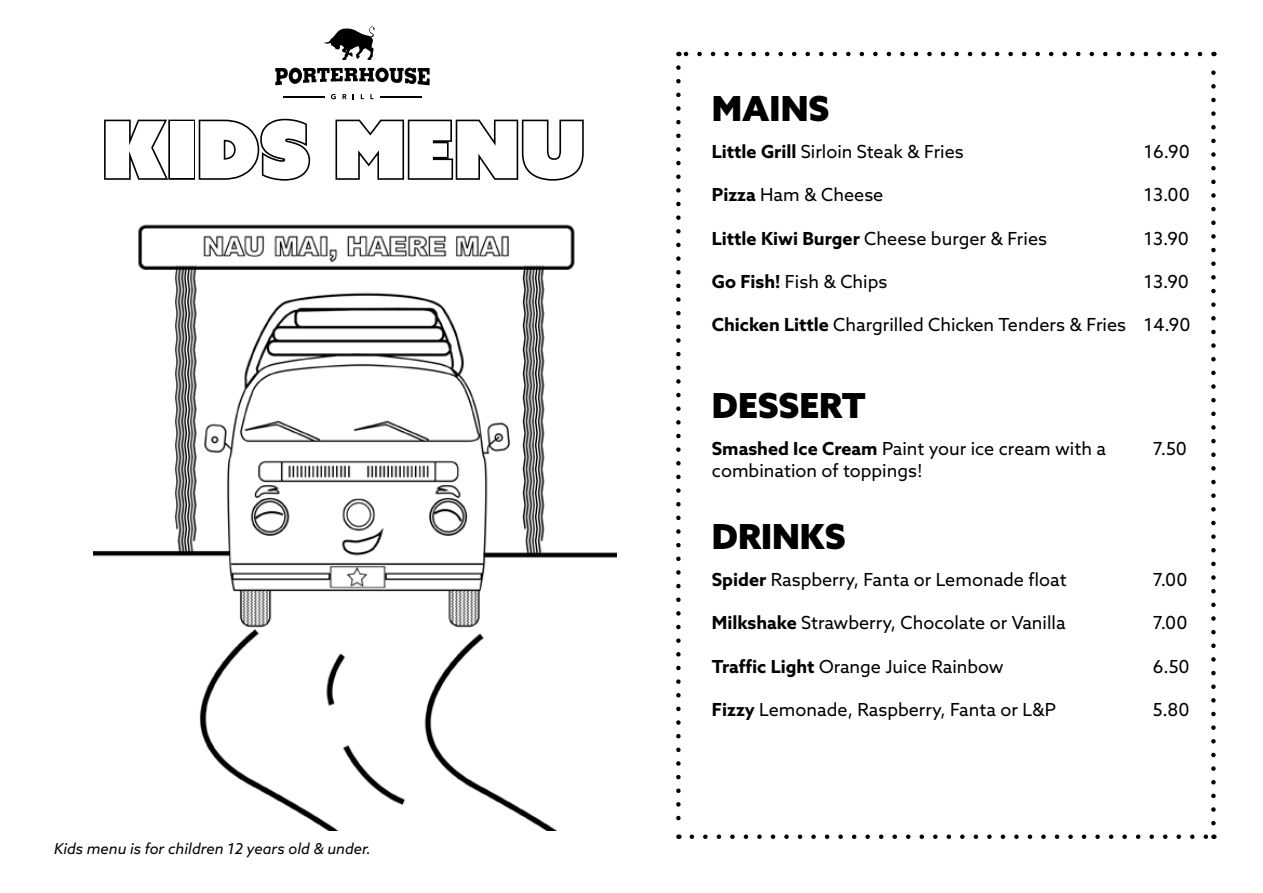
<style>
.page{position:relative;width:1263px;height:893px;background:#fff}
.page>*{position:absolute;margin:0;border:0;box-sizing:border-box;transform-origin:0 0}
.t1{font:78.6px "Azo Sans Uber W01";color:#fff}
.t2{font:900 34.5px "Azo Sans";color:#000}
.t3{font:18px "Azo Sans";color:#000}
.t4{font:italic 15px "Azo Sans";color:#000}
.s1{font-weight:700}
</style>
<div class="page">
<svg style="left:692px;top:834px;width:515px;height:5px"></svg>
<svg style="left:685px;top:52px;width:515px;height:4px"></svg>
<svg style="left:676px;top:67px;width:5px;height:772px"></svg>
<svg style="left:1211px;top:52px;width:5px;height:771px"></svg>
<img style="left:94px;top:224px;width:522px;height:606px">
<svg style="left:275px;top:68px;width:155px;height:17px"></svg>
<svg style="left:331px;top:94px;width:5px;height:5px"></svg>
<svg style="left:342px;top:94px;width:5px;height:5px"></svg>
<svg style="left:370px;top:94px;width:4px;height:5px"></svg>
<hr style="left:283px;top:96px;width:42px;height:1px;background:#000">
<hr style="left:380px;top:96px;width:42px;height:1px;background:#000">
<svg style="left:324px;top:26px;width:51px;height:34px"></svg>
<svg style="left:104px;top:119px;width:67px;height:61px"></svg>
<div style="left:168px;top:120px;width:27px;height:60px;border:3px solid #000"></div>
<svg style="left:198px;top:118px;width:113px;height:63px"></svg>
<svg style="left:335px;top:119px;width:249px;height:62px"></svg>
<h1 class="t1" style="left:102px;top:97px;width:485px">KIDS MENU</h1>
<p class="t4" style="left:54px;top:838px;width:318px">Kids menu is for children 12 years old &amp; under.</p>
<h2 class="t2" style="left:712px;top:86px;width:119px">MAINS</h2>
<p class="t3" style="left:712px;top:140px;width:253px"><span class="s1">Little Grill</span> Sirloin Steak &amp; Fries</p>
<p class="t3" style="left:1144px;top:140px;width:47px">16.90</p>
<p class="t3" style="left:712px;top:183px;width:173px"><span class="s1">Pizza</span> Ham &amp; Cheese</p>
<p class="t3" style="left:1144px;top:183px;width:47px">13.00</p>
<p class="t3" style="left:712px;top:226px;width:337px"><span class="s1">Little Kiwi Burger</span> Cheese burger &amp; Fries</p>
<p class="t3" style="left:1144px;top:226px;width:47px">13.90</p>
<p class="t3" style="left:712px;top:270px;width:177px"><span class="s1">Go Fish!</span> Fish &amp; Chips</p>
<p class="t3" style="left:1144px;top:270px;width:47px">13.90</p>
<p class="t3" style="left:712px;top:313px;width:480px"><span class="s1">Chicken Little</span> Chargrilled Chicken Tenders &amp; Fries 14.90</p>
<h2 class="t2" style="left:712px;top:383px;width:155px">DESSERT</h2>
<p class="t3" style="left:712px;top:437px;width:396px"><span class="s1">Smashed Ice Cream</span> Paint your ice cream with a</p>
<p class="t3" style="left:1153px;top:437px;width:36px">7.50</p>
<p class="t3" style="left:712px;top:459px;width:212px">combination of toppings!</p>
<h2 class="t2" style="left:712px;top:513px;width:135px">DRINKS</h2>
<p class="t3" style="left:712px;top:568px;width:356px"><span class="s1">Spider</span> Raspberry, Fanta or Lemonade float</p>
<p class="t3" style="left:1153px;top:568px;width:36px">7.00</p>
<p class="t3" style="left:712px;top:611px;width:355px"><span class="s1">Milkshake</span> Strawberry, Chocolate or Vanilla</p>
<p class="t3" style="left:1153px;top:611px;width:36px">7.00</p>
<p class="t3" style="left:712px;top:654px;width:293px"><span class="s1">Traffic Light</span> Orange Juice Rainbow</p>
<p class="t3" style="left:1153px;top:654px;width:38px">6.50</p>
<p class="t3" style="left:712px;top:697px;width:346px"><span class="s1">Fizzy</span> Lemonade, Raspberry, Fanta or L&amp;P</p>
<p class="t3" style="left:1153px;top:697px;width:38px">5.80</p>
</div>
